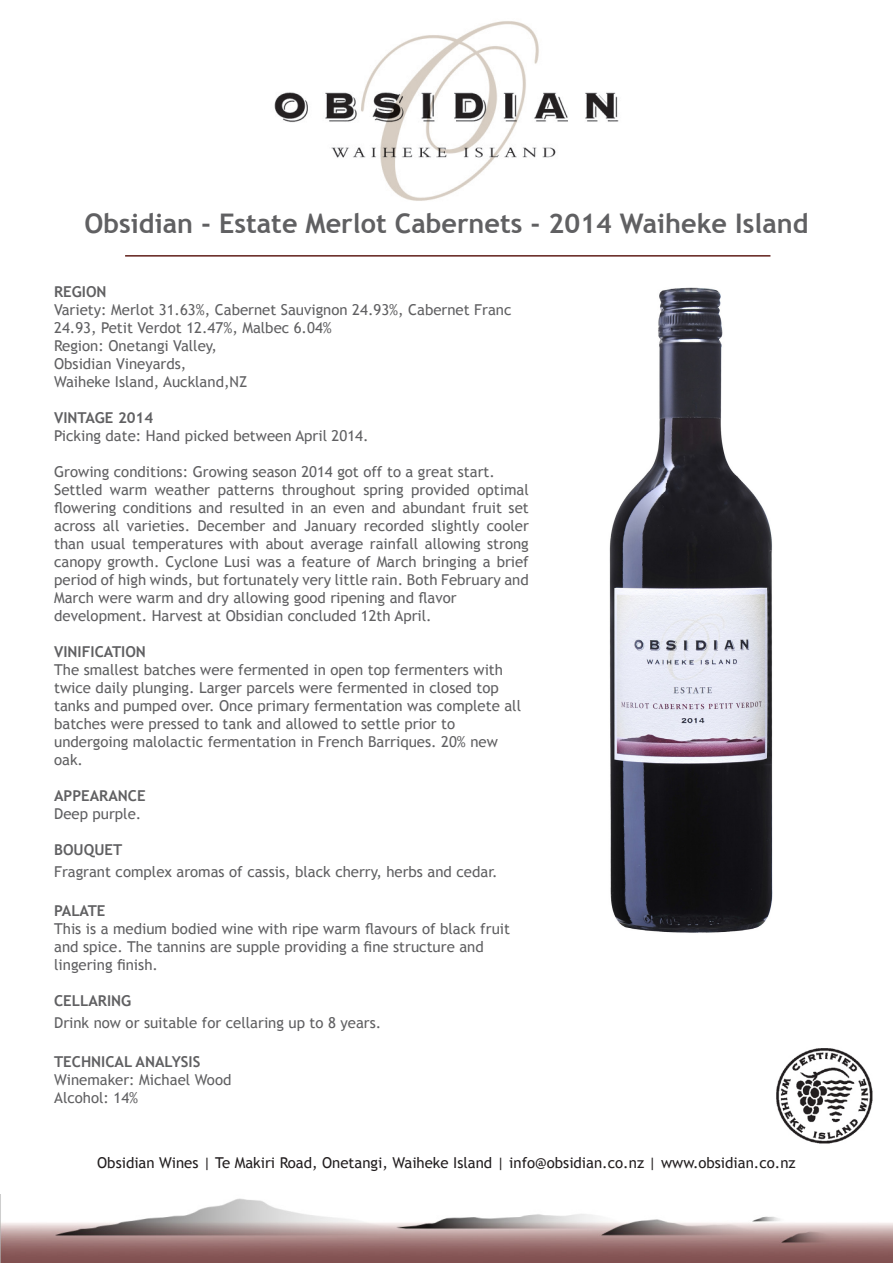
<style>
.page{position:relative;width:893px;height:1263px;background:#fff}
.page>*{position:absolute;margin:0;border:0;box-sizing:border-box;transform-origin:0 0}
.t1{font:700 27px "Trebuchet MS";color:#606062}
.t2{font:15px/18px "Trebuchet MS";color:#606062}
.t3{font:15px "Trebuchet MS";color:#231f20}
.t4{font:700 15px "Trebuchet MS";color:#606062}
</style>
<div class="page">
<img style="left:274px;top:21px;width:345px;height:180px">
<img style="left:0;top:1195px;width:893px;height:68px">
<hr style="left:125px;top:255px;width:645px;height:2px;background:#601f1a">
<img style="left:776px;top:1048px;width:97px;height:96px">
<img style="left:609px;top:287px;width:164px;height:646px">
<p class="t1" style="left:85px;top:207px;width:725px">Obsidian - Estate Merlot Cabernets - 2014 Waiheke Island</p>
<p class="t4" style="left:54px;top:282px;width:54px">REGION</p>
<p class="t2" style="left:54px;top:301px;width:459px">Variety: Merlot 31.63%, Cabernet Sauvignon 24.93%, Cabernet Franc<br>24.93, Petit Verdot 12.47%, Malbec 6.04%</p>
<p class="t2" style="left:54px;top:337px;width:164px">Region: Onetangi Valley,</p>
<p class="t2" style="left:54px;top:355px;width:134px">Obsidian Vineyards,</p>
<p class="t2" style="left:54px;top:373px;width:195px">Waiheke Island, Auckland,NZ</p>
<p class="t4" style="left:54px;top:408px;width:101px">VINTAGE 2014</p>
<p class="t2" style="left:54px;top:427px;width:316px">Picking date: Hand picked between April 2014.</p>
<p class="t2" style="left:54px;top:463px;width:442px">Growing conditions: Growing season 2014 got off to a great start.</p>
<p class="t2" style="left:54px;top:481px;width:476px;text-align:justify">Settled warm weather patterns throughout spring provided optimal flowering conditions and resulted in an even and abundant fruit set across all varieties. December and January recorded slightly cooler than usual temperatures with about average rainfall allowing strong canopy growth. Cyclone Lusi was a feature of March bringing a brief period of high winds, but fortunately very little rain. Both February and March were warm and dry allowing good ripening and flavor</p>
<p class="t2" style="left:54px;top:607px;width:379px">development. Harvest at Obsidian concluded 12th April.</p>
<p class="t4" style="left:54px;top:642px;width:93px">VINIFICATION</p>
<p class="t2" style="left:54px;top:661px;width:468px">The smallest batches were fermented in open top fermenters with twice daily plunging. Larger parcels were fermented in closed top tanks and pumped over. Once primary fermentation was complete all batches were pressed to tank and allowed to settle prior to</p>
<p class="t2" style="left:54px;top:733px;width:445px">undergoing malolactic fermentation in French Barriques. 20% new oak.</p>
<p class="t4" style="left:54px;top:786px;width:93px">APPEARANCE</p>
<p class="t2" style="left:54px;top:805px;width:89px">Deep purple.</p>
<p class="t4" style="left:54px;top:840px;width:70px">BOUQUET</p>
<p class="t2" style="left:54px;top:862px;width:445px">Fragrant complex aromas of cassis, black cherry, herbs and cedar.</p>
<p class="t4" style="left:54px;top:901px;width:53px">PALATE</p>
<p class="t2" style="left:54px;top:920px;width:457px">This is a medium bodied wine with ripe warm flavours of black fruit and spice. The tannins are supple providing a fine structure and</p>
<p class="t2" style="left:54px;top:956px;width:105px">lingering finish.</p>
<p class="t4" style="left:54px;top:991px;width:79px">CELLARING</p>
<p class="t2" style="left:54px;top:1014px;width:329px">Drink now or suitable for cellaring up to 8 years.</p>
<p class="t4" style="left:54px;top:1053px;width:148px">TECHNICAL ANALYSIS</p>
<p class="t2" style="left:54px;top:1071px;width:179px">Winemaker: Michael Wood</p>
<p class="t2" style="left:54px;top:1089px;width:86px">Alcohol: 14%</p>
<p class="t3" style="left:97px;top:1154px;width:700px">Obsidian Wines | Te Makiri Road, Onetangi, Waiheke Island | info@obsidian.co.nz | www.obsidian.co.nz</p>
</div>
